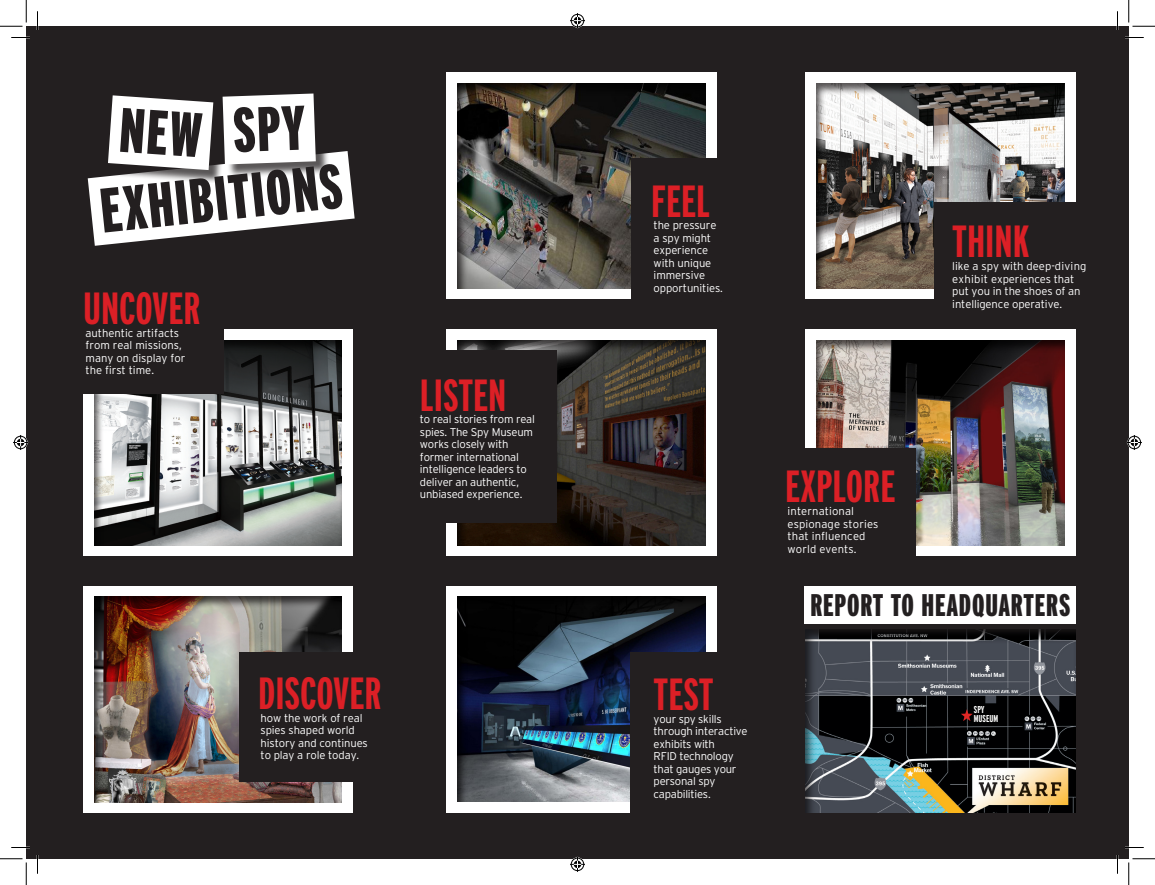
<style>
.page{position:relative;width:1155px;height:885px;background:#fff}
.page>*{position:absolute;margin:0;border:0;box-sizing:border-box;transform-origin:0 0}
.white_bg{font:900 extra-condensed 62.75px "Interstate";color:#231f20}
.t1{font:700 extra-condensed 45px "Interstate";color:#dc1f26}
.white_bg_small{font:900 extra-condensed 31.25px "Interstate";letter-spacing:.025em;color:#231f20}
.Copy{font:300 11.25px/12.5px "Interstate";letter-spacing:-.01em;color:#fff}
.Copy-2{font:300 11.25px/12.5px "Interstate";letter-spacing:.01em;color:#fff}
.t2{font:700 extra-condensed 10px "Interstate";color:#fff}
</style>
<div class="page">
<div style="left:26px;top:26px;width:1103px;height:833px;background:#231f20"></div>
<div style="left:805px;top:72px;width:270px;height:227px;background:#fff"></div>
<div style="left:816px;top:83px;width:249px;height:206px;background:#231f20;opacity:.75"></div>
<div style="left:447px;top:72px;width:270px;height:227px;background:#fff"></div>
<div style="left:457px;top:83px;width:249px;height:206px;background:#231f20;opacity:.75"></div>
<div style="left:447px;top:329px;width:270px;height:227px;background:#fff"></div>
<div style="left:446px;top:585px;width:276px;height:233px;background:#231f20;opacity:.5"></div>
<div style="left:447px;top:586px;width:270px;height:226px;background:#fff"></div>
<div style="left:457px;top:596px;width:249px;height:207px;background:#231f20;opacity:.75"></div>
<div style="left:83px;top:586px;width:270px;height:226px;background:#fff"></div>
<div style="left:94px;top:597px;width:248px;height:206px;background:#231f20;opacity:.75"></div>
<div style="left:83px;top:329px;width:270px;height:227px;background:#fff"></div>
<div style="left:94px;top:340px;width:248px;height:206px;background:#231f20;opacity:.75"></div>
<div style="left:934px;top:202px;width:161px;height:180px;background:#231f20"></div>
<div style="left:805px;top:329px;width:270px;height:227px;background:#fff"></div>
<div style="left:816px;top:340px;width:249px;height:206px;background:#231f20;opacity:.75"></div>
<div style="left:60px;top:276px;width:164px;height:118px;background:#231f20"></div>
<div style="left:631px;top:159px;width:127px;height:161px;background:#231f20"></div>
<div style="left:239px;top:652px;width:159px;height:130px;background:#231f20"></div>
<div style="left:631px;top:652px;width:131px;height:173px;background:#231f20"></div>
<div style="left:769px;top:448px;width:147px;height:130px;background:#231f20"></div>
<div style="left:457px;top:340px;width:249px;height:206px;background:#231f20;opacity:.75"></div>
<div style="left:393px;top:351px;width:164px;height:172px;background:#231f20"></div>
<div style="left:805px;top:629px;width:271px;height:184px;background:#231f20;opacity:.75"></div>
<div style="left:806px;top:588px;width:284px;height:49px;background:#231f20;opacity:.75"></div>
<div style="left:804px;top:586px;width:272px;height:38px;background:#fff"></div>
<svg style="left:961px;top:709px;width:12px;height:12px"></svg>
<svg style="left:11px;top:37px;width:19px;height:1px"></svg>
<svg style="left:1125px;top:37px;width:19px;height:1px"></svg>
<svg style="left:11px;top:847px;width:19px;height:1px"></svg>
<svg style="left:1125px;top:847px;width:19px;height:1px"></svg>
<svg style="left:37px;top:11px;width:1px;height:19px"></svg>
<svg style="left:37px;top:855px;width:1px;height:19px"></svg>
<svg style="left:1117px;top:11px;width:1px;height:19px"></svg>
<svg style="left:1117px;top:855px;width:1px;height:19px"></svg>
<svg style="left:0;top:0;width:27px;height:27px"></svg>
<svg style="left:0;top:859px;width:27px;height:26px"></svg>
<svg style="left:1129px;top:0;width:26px;height:27px"></svg>
<svg style="left:1129px;top:859px;width:26px;height:26px"></svg>
<svg style="left:570px;top:13px;width:15px;height:15px"></svg>
<svg style="left:570px;top:857px;width:15px;height:15px"></svg>
<svg style="left:13px;top:435px;width:15px;height:15px"></svg>
<svg style="left:1127px;top:435px;width:15px;height:15px"></svg>
<svg style="left:88px;top:94px;width:267px;height:152px"></svg>
<p class="white_bg" style="left:97px;top:176px;width:244px;rotate:-6deg">EXHIBITIONS</p>
<p class="t1" style="left:83px;top:283px;width:119px">UNCOVER</p>
<p class="Copy" style="left:86px;top:326px;width:101px">authentic artifacts from real missions, many on display for the first time.</p>
<p class="t1" style="left:420px;top:370px;width:88px">LISTEN</p>
<p class="Copy" style="left:420px;top:413px;width:116px">to real stories from real spies. The Spy Museum works closely with former international intelligence leaders to deliver an authentic, unbiased experience.</p>
<p class="t1" style="left:258px;top:668px;width:125px">DISCOVER</p>
<p class="Copy" style="left:261px;top:711px;width:109px">how the work of real spies shaped world history and continues to play a role today.</p>
<p class="t1" style="left:651px;top:176px;width:60px">FEEL</p>
<p class="Copy" style="left:654px;top:219px;width:71px">the pressure a spy might experience with unique immersive opportunities.</p>
<p class="t1" style="left:952px;top:217px;width:79px">THINK</p>
<p class="Copy" style="left:952px;top:260px;width:136px">like a spy with deep-diving exhibit experiences that put you in the shoes of an intelligence operative.</p>
<p class="t1" style="left:654px;top:669px;width:61px">TEST</p>
<p class="Copy" style="left:654px;top:712px;width:96px">your spy skills through interactive exhibits with<br>RFID technology that gauges your personal spy capabilities.</p>
<p class="t1" style="left:785px;top:462px;width:112px">EXPLORE</p>
<p class="Copy-2" style="left:788px;top:505px;width:92px">international espionage stories that influenced world events.</p>
<p class="white_bg_small" style="left:810px;top:587px;width:261px">REPORT TO HEADQUARTERS</p>
<p class="t2" style="left:974px;top:704px;width:12px">SPY</p>
<p class="t2" style="left:974px;top:713px;width:26px">MUSEUM</p>
</div>
